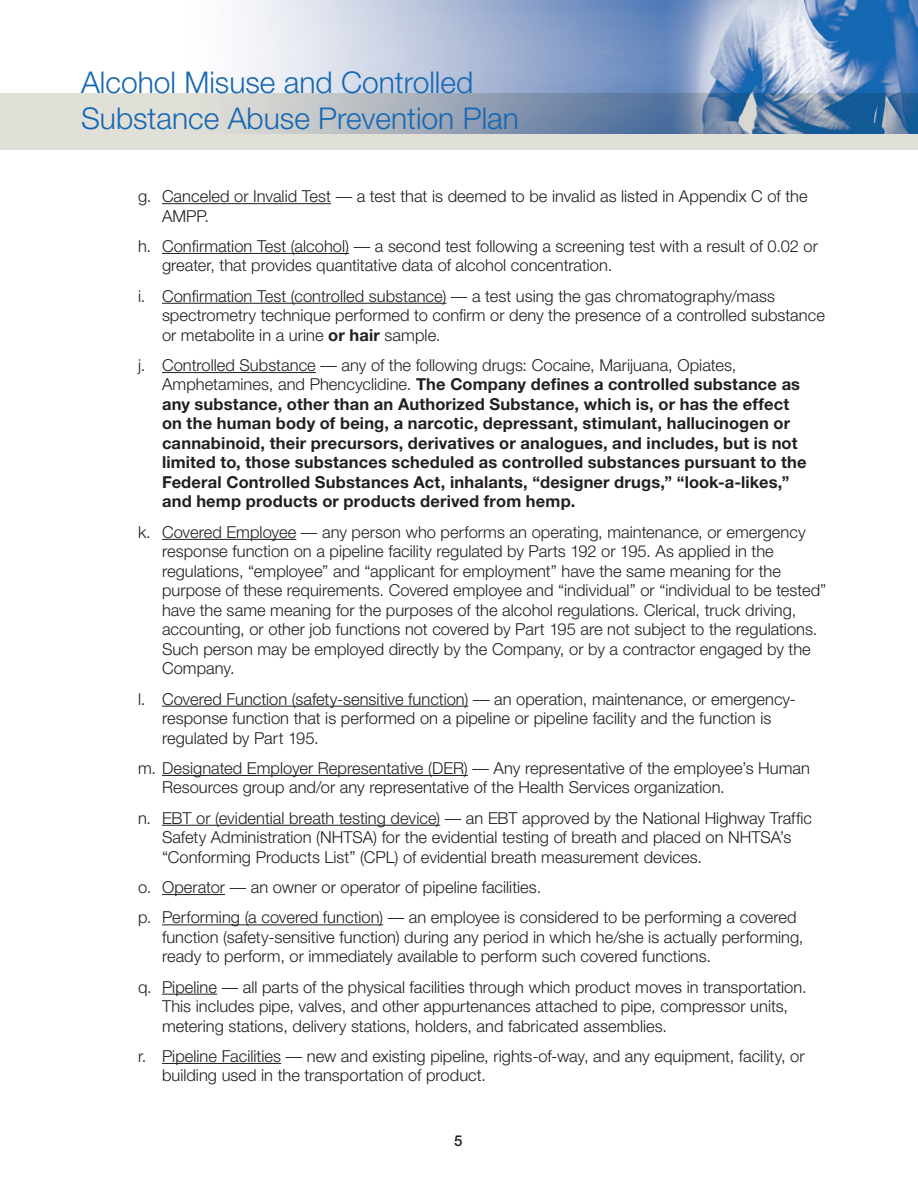
<style>
.page{position:relative;width:918px;height:1188px;background:#fff}
.page>*{position:absolute;margin:0;border:0;box-sizing:border-box;transform-origin:0 0}
.t1{font:300 30px/36px "Helvetica Neue";color:#1768b4}
.HD_1_Indent_2{font:300 16.5px/19.5px "Helvetica Neue";color:#231f20}
.HD_1_Indent_2-2{font:700 16.5px/19.5px "Helvetica Neue";letter-spacing:.01em;color:#231f20}
.t2{font:500 15px "Helvetica Neue";color:#231f20}
.s1{font-weight:700}
.s2{font-weight:300}
</style>
<div class="page">
<div style="left:0;top:93px;width:918px;height:57px;background:#e1e0d8"></div>
<img style="left:242px;top:0;width:676px;height:133px">
<hr style="left:162px;top:203px;width:169px;height:1px;background:#231f20">
<hr style="left:162px;top:253px;width:187px;height:1px;background:#231f20">
<hr style="left:162px;top:303px;width:284px;height:1px;background:#231f20">
<hr style="left:162px;top:372px;width:154px;height:1px;background:#231f20">
<hr style="left:162px;top:539px;width:134px;height:1px;background:#231f20">
<hr style="left:162px;top:706px;width:306px;height:1px;background:#231f20">
<hr style="left:162px;top:775px;width:306px;height:1px;background:#231f20">
<hr style="left:162px;top:825px;width:278px;height:1px;background:#231f20">
<hr style="left:162px;top:894px;width:63px;height:1px;background:#231f20">
<hr style="left:162px;top:924px;width:221px;height:1px;background:#231f20">
<hr style="left:162px;top:994px;width:55px;height:1px;background:#231f20">
<hr style="left:162px;top:1063px;width:119px;height:1px;background:#231f20">
<h1 class="t1" style="left:81px;top:64px;width:439px">Alcohol Misuse and Controlled<br>Substance Abuse Prevention Plan</h1>
<p class="HD_1_Indent_2" style="left:162px;top:186px;width:647px;text-indent:-24px">g. Canceled or Invalid Test — a test that is deemed to be invalid as listed in Appendix C of the<br>AMPP.</p>
<p class="HD_1_Indent_2" style="left:162px;top:236px;width:657px;text-indent:-24px">h. Confirmation Test (alcohol) — a second test following a screening test with a result of 0.02 or greater, that provides quantitative data of alcohol concentration.</p>
<p class="HD_1_Indent_2" style="left:162px;top:286px;width:665px;text-indent:-24px">i. Confirmation Test (controlled substance) — a test using the gas chromatography/mass spectrometry technique performed to confirm or deny the presence of a controlled substance or metabolite in a urine <span class="s1">or hair</span> sample.</p>
<p class="HD_1_Indent_2-2" style="left:162px;top:355px;width:646px;text-indent:-24px"><span class="s2">j. Controlled Substance — any of the following drugs: Cocaine, Marijuana, Opiates, Amphetamines, and Phencyclidine.</span> The Company defines a controlled substance as any substance, other than an Authorized Substance, which is, or has the effect on the human body of being, a narcotic, depressant, stimulant, hallucinogen or cannabinoid, their precursors, derivatives or analogues, and includes, but is not limited to, those substances scheduled as controlled substances pursuant to the Federal Controlled Substances Act, inhalants, “designer drugs,” “look-a-likes,” and hemp products or products derived from hemp.</p>
<p class="HD_1_Indent_2" style="left:162px;top:522px;width:666px;text-indent:-24px">k. Covered Employee — any person who performs an operating, maintenance, or emergency response function on a pipeline facility regulated by Parts 192 or 195. As applied in the regulations, “employee” and “applicant for employment” have the same meaning for the purpose of these requirements. Covered employee and “individual” or “individual to be tested” have the same meaning for the purposes of the alcohol regulations. Clerical, truck driving, accounting, or other job functions not covered by Part 195 are not subject to the regulations.<br>Such person may be employed directly by the Company, or by a contractor engaged by the Company.</p>
<p class="HD_1_Indent_2" style="left:162px;top:689px;width:636px;text-indent:-24px">l. Covered Function (safety-sensitive function) — an operation, maintenance, or emergency&shy;response function that is performed on a pipeline or pipeline facility and the function is regulated by Part 195.</p>
<p class="HD_1_Indent_2" style="left:162px;top:758px;width:650px;text-indent:-24px">m. Designated Employer Representative (DER) — Any representative of the employee’s Human<br>Resources group and/or any representative of the Health Services organization.</p>
<p class="HD_1_Indent_2" style="left:162px;top:808px;width:652px;text-indent:-24px">n. EBT or (evidential breath testing device) — an EBT approved by the National Highway Traffic<br>Safety Administration (NHTSA) for the evidential testing of breath and placed on NHTSA’s “Conforming Products List” (CPL) of evidential breath measurement devices.</p>
<p class="HD_1_Indent_2" style="left:138px;top:877px;width:405px">o. Operator — an owner or operator of pipeline facilities.</p>
<p class="HD_1_Indent_2" style="left:162px;top:907px;width:643px;text-indent:-24px">p. Performing (a covered function) — an employee is considered to be performing a covered function (safety-sensitive function) during any period in which he/she is actually performing, ready to perform, or immediately available to perform such covered functions.</p>
<p class="HD_1_Indent_2" style="left:162px;top:977px;width:646px;text-indent:-24px">q. Pipeline — all parts of the physical facilities through which product moves in transportation.<br>This includes pipe, valves, and other appurtenances attached to pipe, compressor units, metering stations, delivery stations, holders, and fabricated assemblies.</p>
<p class="HD_1_Indent_2" style="left:162px;top:1046px;width:644px;text-indent:-24px">r. Pipeline Facilities — new and existing pipeline, rights-of-way, and any equipment, facility, or building used in the transportation of product.</p>
<p class="t2" style="left:454px;top:1131px;width:10px">5</p>
</div>
